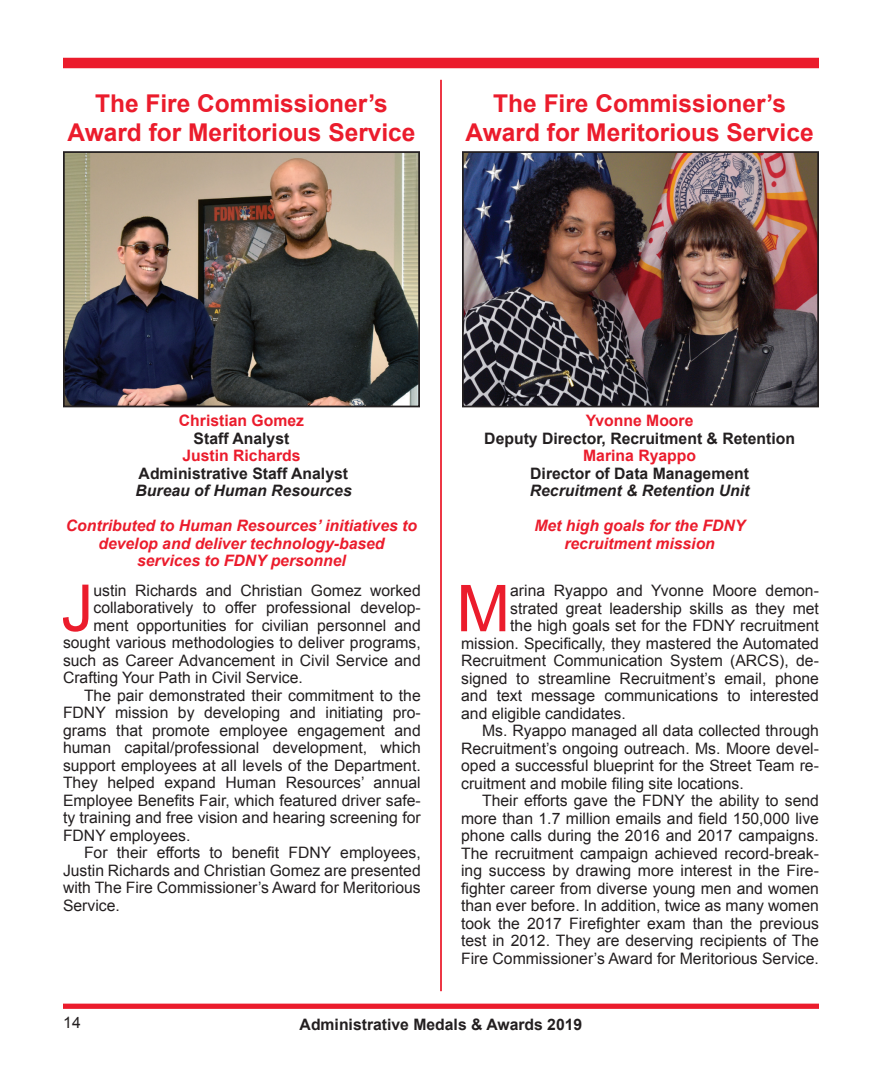
<style>
.page{position:relative;width:882px;height:1071px;background:#fff}
.page>*{position:absolute;margin:0;border:0;box-sizing:border-box;transform-origin:0 0}
.t1{font:64.58px "Arial";color:#eb1c2c}
.t2{font:700 24.5px/29.4px "Arial";color:#eb1c2c;text-align:center}
.t3{font:15.75px/17.5px "Arial";color:#231f20}
.t4{font:italic 700 15.75px/17.5px "Arial";color:#eb1c2c;text-align:center}
.t5{font:700 15.75px "Arial";color:#231f20}
.t6{font:700 15.75px "Arial";color:#eb1c2c}
.t7{font:italic 700 15.75px "Arial";color:#231f20}
</style>
<div class="page">
<div style="left:63px;top:58px;width:756px;height:10px;background:#eb1c2c"></div>
<div style="left:63px;top:1004px;width:756px;height:5px;background:#eb1c2c"></div>
<hr style="left:440px;top:80px;width:2px;height:911px;background:#eb1c2c">
<img style="left:66px;top:154px;width:351px;height:250px">
<div style="left:63px;top:151px;width:357px;height:256px;border:2px solid #231f20"></div>
<img style="left:465px;top:154px;width:351px;height:250px">
<div style="left:462px;top:151px;width:357px;height:256px;border:2px solid #231f20"></div>
<p class="t2" style="left:67px;top:89px;width:350px">The Fire Commissioner’s<br>Award for Meritorious Service</p>
<p class="t2" style="left:466px;top:89px;width:350px">The Fire Commissioner’s<br>Award for Meritorious Service</p>
<p class="t6" style="left:179px;top:410px;width:127px">Christian Gomez</p>
<p class="t5" style="left:194px;top:428px;width:97px">Staff Analyst</p>
<p class="t6" style="left:182px;top:445px;width:120px">Justin Richards</p>
<p class="t5" style="left:139px;top:463px;width:211px">Administrative Staff Analyst</p>
<p class="t7" style="left:136px;top:480px;width:218px">Bureau of Human Resources</p>
<p class="t4" style="left:66px;top:517px;width:353px">Contributed to Human Resources’ initiatives to develop and deliver technology-based</p>
<p class="t4" style="left:137px;top:552px;width:210px">services to FDNY personnel</p>
<p class="t1" style="left:61px;top:566px;width:34px">J</p>
<p class="t3" style="left:93px;top:582px;width:329px">ustin Richards and Christian Gomez worked</p>
<p class="t3" style="left:93px;top:599px;width:329px">collaboratively to offer professional develop-</p>
<p class="t3" style="left:93px;top:617px;width:329px">ment opportunities for civilian personnel and</p>
<p class="t3" style="left:63px;top:634px;width:359px">sought various methodologies to deliver programs,</p>
<p class="t3" style="left:63px;top:652px;width:359px">such as Career Advancement in Civil Service and</p>
<p class="t3" style="left:63px;top:669px;width:239px">Crafting Your Path in Civil Service.</p>
<p class="t3" style="left:63px;top:687px;width:359px;text-indent:21px">The pair demonstrated their commitment to the FDNY mission by developing and initiating pro&shy;grams that promote employee engagement and human capital/professional development, which support employees at all levels of the Department.<br>They helped expand Human Resources’ annual Employee Benefits Fair, which featured driver safe&shy;ty training and free vision and hearing screening for FDNY employees.</p>
<p class="t3" style="left:63px;top:844px;width:359px;text-align:justify;text-indent:21px">For their efforts to benefit FDNY employees, Justin Richards and Christian Gomez are presented with The Fire Commissioner’s Award for Meritorious Service.</p>
<p class="t6" style="left:586px;top:410px;width:109px">Yvonne Moore</p>
<p class="t5" style="left:484px;top:428px;width:312px">Deputy Director, Recruitment &amp; Retention</p>
<p class="t6" style="left:583px;top:445px;width:114px">Marina Ryappo</p>
<p class="t5" style="left:530px;top:463px;width:220px">Director of Data Management</p>
<p class="t7" style="left:530px;top:480px;width:221px">Recruitment &amp; Retention Unit</p>
<p class="t4" style="left:534px;top:517px;width:212px">Met high goals for the FDNY</p>
<p class="t4" style="left:564px;top:535px;width:152px">recruitment mission</p>
<p class="t1" style="left:456px;top:566px;width:55px">M</p>
<p class="t3" style="left:510px;top:582px;width:310px">arina Ryappo and Yvonne Moore demon-</p>
<p class="t3" style="left:510px;top:600px;width:310px">strated great leadership skills as they met</p>
<p class="t3" style="left:510px;top:617px;width:310px">the high goals set for the FDNY recruitment</p>
<p class="t3" style="left:461px;top:635px;width:359px">mission. Specifically, they mastered the Automated</p>
<p class="t3" style="left:461px;top:652px;width:359px">Recruitment Communication System (ARCS), de-</p>
<p class="t3" style="left:461px;top:670px;width:359px">signed to streamline Recruitment’s email, phone</p>
<p class="t3" style="left:461px;top:687px;width:359px">and text message communications to interested</p>
<p class="t3" style="left:461px;top:705px;width:163px">and eligible candidates.</p>
<p class="t3" style="left:461px;top:722px;width:359px;text-align:justify;text-indent:21px">Ms. Ryappo managed all data collected through Recruitment’s ongoing outreach. Ms. Moore devel&shy;oped a successful blueprint for the Street Team re&shy;cruitment and mobile filing site locations.</p>
<p class="t3" style="left:461px;top:792px;width:359px;text-indent:21px">Their efforts gave the FDNY the ability to send more than 1.7 million emails and field 150,000 live phone calls during the 2016 and 2017 campaigns.<br>The recruitment campaign achieved record-break&shy;ing success by drawing more interest in the Fire&shy;fighter career from diverse young men and women than ever before. In addition, twice as many women took the 2017 Firefighter exam than the previous test in 2012. They are deserving recipients of The Fire Commissioner’s Award for Meritorious Service.</p>
<p class="t3" style="left:63px;top:1014px;width:19px">14</p>
<p class="t5" style="left:300px;top:1014px;width:284px">Administrative Medals &amp; Awards 2019</p>
</div>
